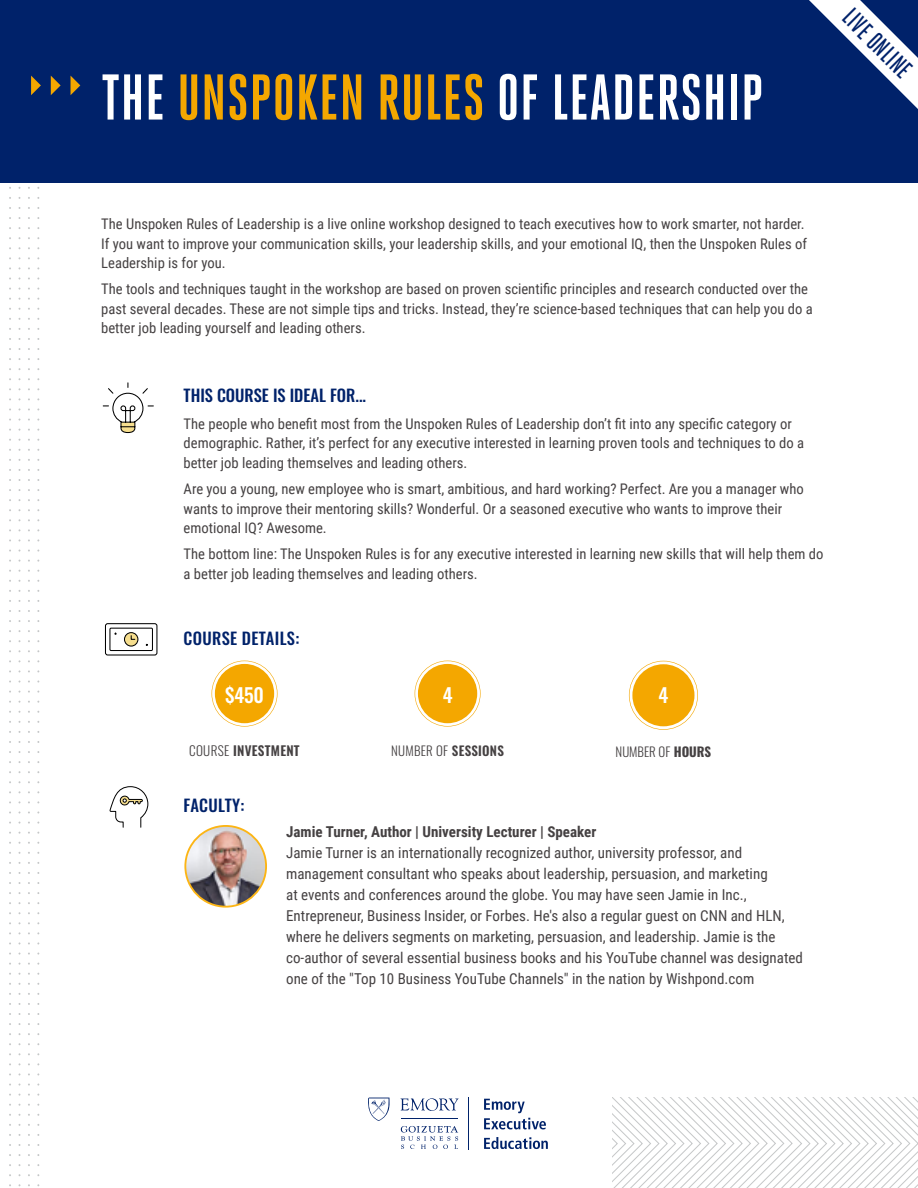
<style>
.page{position:relative;width:918px;height:1188px;background:#fff}
.page>*{position:absolute;margin:0;border:0;box-sizing:border-box;transform-origin:0 0}
.t1{font:700 64.5px "Heroic Condensed";letter-spacing:.01em;color:#fff}
.t2{font:500 26.1px "Heroic Condensed";color:#00226a}
.t3{font:500 19.5px "Oswald";color:#fff}
.t4{font:500 16.5px "Oswald";color:#00226a}
.t5{font:500 16.5px "Oswald";letter-spacing:.02em;color:#00226a}
.t6{font:15px/21px "Roboto Condensed";color:#454142}
.t7{font:700 15px "Roboto Condensed";color:#454142}
.t8{font:14.7px/19.5px "Roboto Condensed";color:#454142}
.t9{font:600 13.2px "Oswald";letter-spacing:.02em;color:#454142}
.t10{font:300 12.9px "Oswald";letter-spacing:.01em;color:#454142}
.s1{color:#f4a700}
.s2{font-weight:300}
.s3{font-weight:600}
.s4{font-weight:700}
</style>
<div class="page">
<svg style="left:19px;top:187px;width:1px;height:1000px"></svg>
<svg style="left:9px;top:187px;width:2px;height:999px"></svg>
<svg style="left:368px;top:1097px;width:22px;height:24px"></svg>
<div style="left:0;top:0;width:918px;height:183px;background:#00226a"></div>
<svg style="left:103px;top:382px;width:55px;height:446px"></svg>
<svg style="left:28px;top:75px;width:13px;height:1112px"></svg>
<svg style="left:50px;top:75px;width:31px;height:20px"></svg>
<img style="left:185px;top:826px;width:81px;height:81px;border-radius:40px">
<svg style="left:207px;top:660px;width:71px;height:248px"></svg>
<div style="left:215px;top:664px;width:59px;height:59px;background:#f4a700;border-radius:50%"></div>
<svg style="left:400px;top:660px;width:148px;height:490px"></svg>
<div style="left:418px;top:664px;width:59px;height:59px;background:#f4a700;border-radius:50%"></div>
<svg style="left:613px;top:0;width:305px;height:1188px"></svg>
<h1 class="t1" style="left:101px;top:62px;width:664px">THE <span class="s1">UNSPOKEN RULES</span> OF LEADERSHIP</h1>
<h2 class="t2" style="left:857px;top:3px;width:87px;rotate:45deg">LIVE ONLINE</h2>
<p class="t8" style="left:101px;top:214px;width:707px">The Unspoken Rules of Leadership is a live online workshop designed to teach executives how to work smarter, not harder.<br>If you want to improve your communication skills, your leadership skills, and your emotional IQ, then the Unspoken Rules of<br>Leadership is for you.</p>
<p class="t8" style="left:101px;top:279px;width:713px">The tools and techniques taught in the workshop are based on proven scientific principles and research conducted over the past several decades. These are not simple tips and tricks. Instead, they’re science-based techniques that can help you do a better job leading yourself and leading others.</p>
<p class="t4" style="left:184px;top:381px;width:184px">THIS COURSE IS IDEAL FOR...</p>
<p class="t8" style="left:184px;top:413px;width:622px">The people who benefit most from the Unspoken Rules of Leadership don’t fit into any specific category or demographic. Rather, it’s perfect for any executive interested in learning proven tools and techniques to do a better job leading themselves and leading others.</p>
<p class="t8" style="left:184px;top:479px;width:622px">Are you a young, new employee who is smart, ambitious, and hard working? Perfect. Are you a manager who wants to improve their mentoring skills? Wonderful. Or a seasoned executive who wants to improve their emotional IQ? Awesome.</p>
<p class="t8" style="left:184px;top:544px;width:641px">The bottom line: The Unspoken Rules is for any executive interested in learning new skills that will help them do a better job leading themselves and leading others.</p>
<p class="t5" style="left:184px;top:624px;width:117px">COURSE DETAILS:</p>
<h3 class="t3" style="left:225px;top:678px;width:40px">$450</h3>
<p class="t9" style="left:189px;top:739px;width:112px"><span class="s2">COURSE</span> INVESTMENT</p>
<p class="t4" style="left:184px;top:791px;width:62px">FACULTY:</p>
<h3 class="t3" style="left:443px;top:678px;width:11px">4</h3>
<p class="t10" style="left:391px;top:739px;width:114px">NUMBER OF <span class="s3">SESSIONS</span></p>
<p class="t7" style="left:286px;top:821px;width:312px">Jamie Turner, Author | University Lecturer | Speaker</p>
<h3 class="t3" style="left:659px;top:678px;width:11px">4</h3>
<p class="t10" style="left:616px;top:740px;width:97px">NUMBER OF <span class="s4">HOURS</span></p>
<p class="t6" style="left:286px;top:841px;width:518px">Jamie Turner is an internationally recognized author, university professor, and management consultant who speaks about leadership, persuasion, and marketing<br>at events and conferences around the globe. You may have seen Jamie in Inc., Entrepreneur, Business Insider, or Forbes. He's also a regular guest on CNN and HLN, where he delivers segments on marketing, persuasion, and leadership. Jamie is the co-author of several essential business books and his YouTube channel was designated one of the "Top 10 Business YouTube Channels" in the nation by Wishpond.com</p>
</div>
